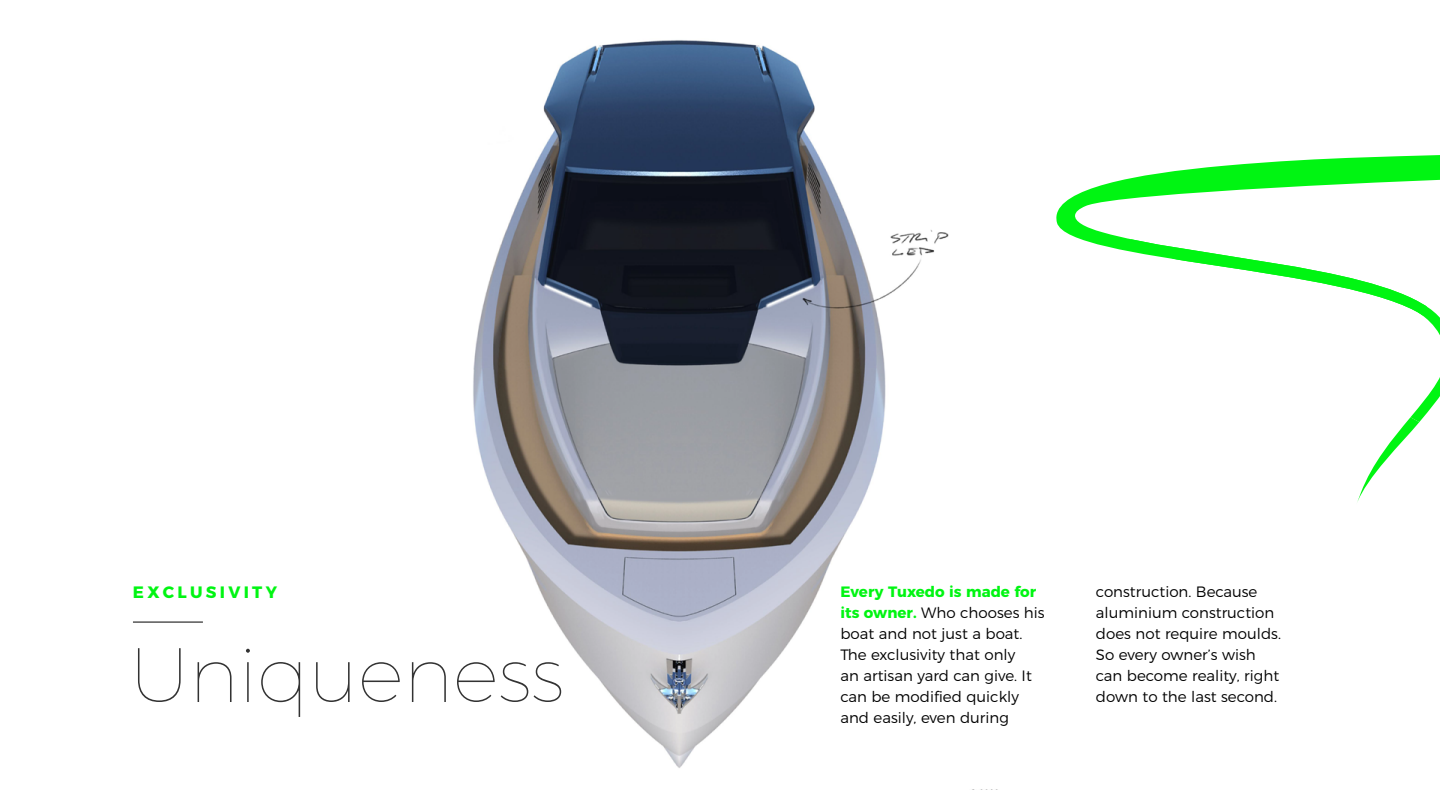
<style>
.page{position:relative;width:1440px;height:810px;background:#fff}
.page>*{position:absolute;margin:0;border:0;box-sizing:border-box;transform-origin:0 0}
.t1{font:100 77.03px "Montserrat";color:#333}
.t2{font:700 16.5px "Montserrat";letter-spacing:.2em;color:#00f512}
.t3{font:300 15px/21px "Montserrat";color:#000}
.s1{font-weight:700;color:#00f512}
</style>
<div class="page">
<svg style="left:1056px;top:155px;width:384px;height:93px"></svg>
<svg style="left:1113px;top:211px;width:327px;height:291px"></svg>
<img style="left:473px;top:40px;width:525px;height:750px">
<hr style="left:133px;top:622px;width:70px;height:1px;background:#000">
<p class="t2" style="left:133px;top:579px;width:146px">EXCLUSIVITY</p>
<p class="t3" style="left:840px;top:580px;width:206px"><span class="s1">Every Tuxedo is made for its owner.</span> Who chooses his boat and not just a boat.<br>The exclusivity that only<br>an artisan yard can give. It can be modified quickly and easily, even during</p>
<p class="t3" style="left:1096px;top:580px;width:186px">construction. Because aluminium construction does not require moulds.<br>So every owner’s wish can become reality, right down to the last second.</p>
<h1 class="t1" style="left:129px;top:617px;width:436px">Uniqueness</h1>
</div>
